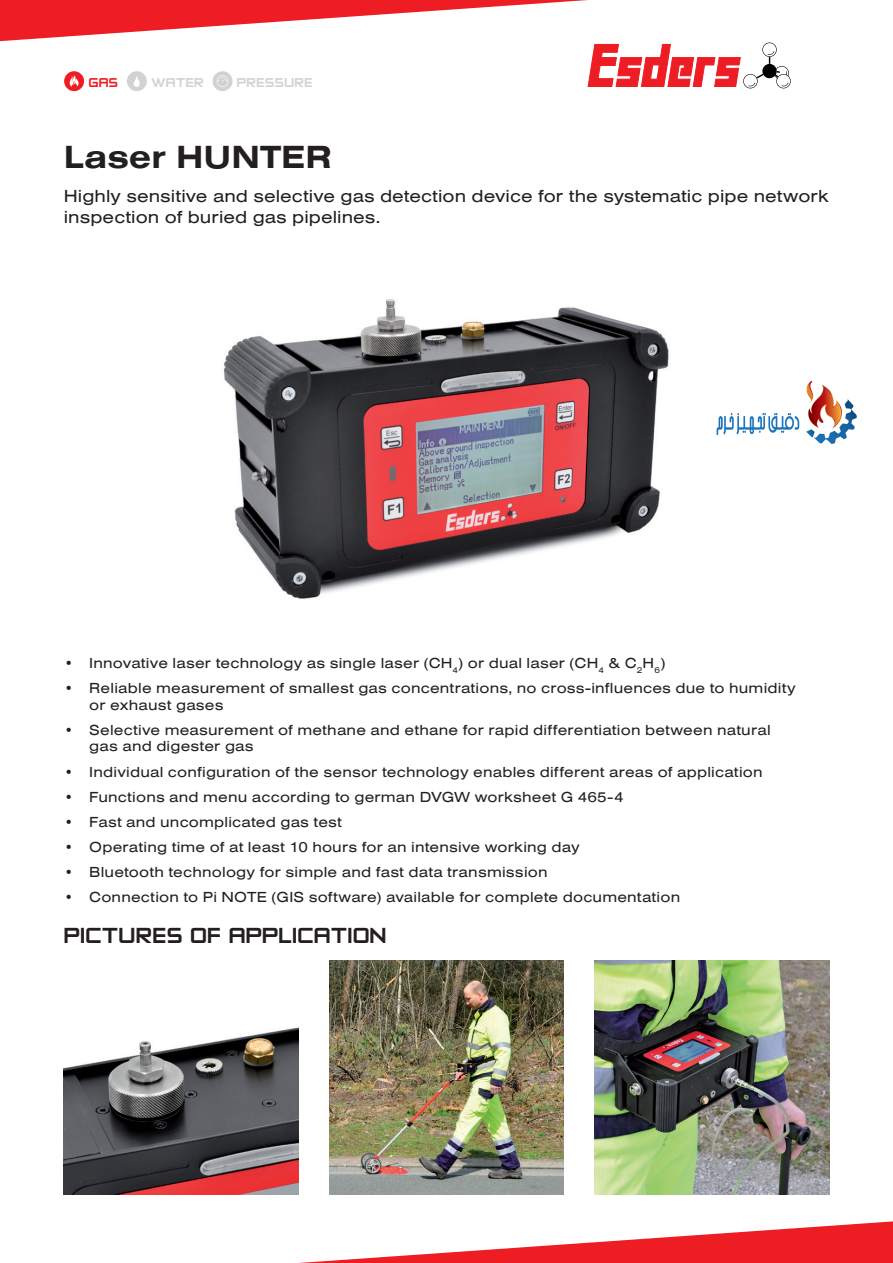
<style>
.page{position:relative;width:893px;height:1263px;background:#fff}
.page>*{position:absolute;margin:0;border:0;box-sizing:border-box;transform-origin:0 0}
.t1{font:33px "Nimbus San T Bold Exte";color:#231f20}
.t2{font:25.5px "Zero Twos";letter-spacing:-.01em;color:#231f20}
.t3{font:18px/21px "Nimbus San T Regu Exte";letter-spacing:.005em;color:#231f20}
.t4{font:15px/16.5px "Nimbus San T Regu Exte";letter-spacing:.01em;color:#231f20}
.t5{font:15px "Zero Twos";color:#d1d2d4}
.t6{font:15px "Zero Twos";color:#ee1d23}
</style>
<div class="page">
<svg style="left:299px;top:1221px;width:594px;height:42px"></svg>
<img style="left:64px;top:1027px;width:235px;height:168px">
<img style="left:329px;top:960px;width:235px;height:235px">
<img style="left:594px;top:960px;width:235px;height:235px">
<img style="left:223px;top:299px;width:446px;height:300px">
<div style="left:64px;top:71px;width:20px;height:20px;background:#ee1d23;border-radius:50%"></div>
<div style="left:127px;top:71px;width:20px;height:20px;background:#d1d2d4;border-radius:50%"></div>
<div style="left:213px;top:71px;width:20px;height:20px;background:#d1d2d4;border-radius:50%"></div>
<svg style="left:0;top:0;width:791px;height:88px"></svg>
<img style="left:716px;top:381px;width:140px;height:62px">
<p class="t6" style="left:88px;top:75px;width:31px">GAS</p>
<p class="t5" style="left:151px;top:75px;width:54px">WATER</p>
<p class="t5" style="left:237px;top:75px;width:78px">PRESSURE</p>
<h1 class="t1" style="left:64px;top:139px;width:269px">Laser HUNTER</h1>
<p class="t3" style="left:64px;top:186px;width:766px">Highly sensitive and selective gas detection device for the systematic pipe network inspection of buried gas pipelines.</p>
<p class="t4" style="left:64px;top:655px;width:603px">• Innovative laser technology as single laser (CH<sub>4</sub>) or dual laser (CH<sub>4</sub> &amp; C<sub>2</sub>H<sub>6</sub>)</p>
<p class="t4" style="left:89px;top:680px;width:708px;text-indent:-26px">• Reliable measurement of smallest gas concentrations, no cross-influences due to humidity or exhaust gases</p>
<p class="t4" style="left:89px;top:722px;width:683px;text-indent:-26px">• Selective measurement of methane and ethane for rapid differentiation between natural gas and digester gas</p>
<p class="t4" style="left:64px;top:763px;width:700px">• Individual configuration of the sensor technology enables different areas of application</p>
<p class="t4" style="left:64px;top:788px;width:561px">• Functions and menu according to german DVGW worksheet G 465-4</p>
<p class="t4" style="left:64px;top:813px;width:280px">• Fast and uncomplicated gas test</p>
<p class="t4" style="left:64px;top:838px;width:517px">• Operating time of at least 10 hours for an intensive working day</p>
<p class="t4" style="left:64px;top:863px;width:485px">• Bluetooth technology for simple and fast data transmission</p>
<p class="t4" style="left:64px;top:888px;width:618px">• Connection to Pi NOTE (GIS software) available for complete documentation</p>
<h2 class="t2" style="left:64px;top:923px;width:325px">PICTURES OF APPLICATION</h2>
</div>
